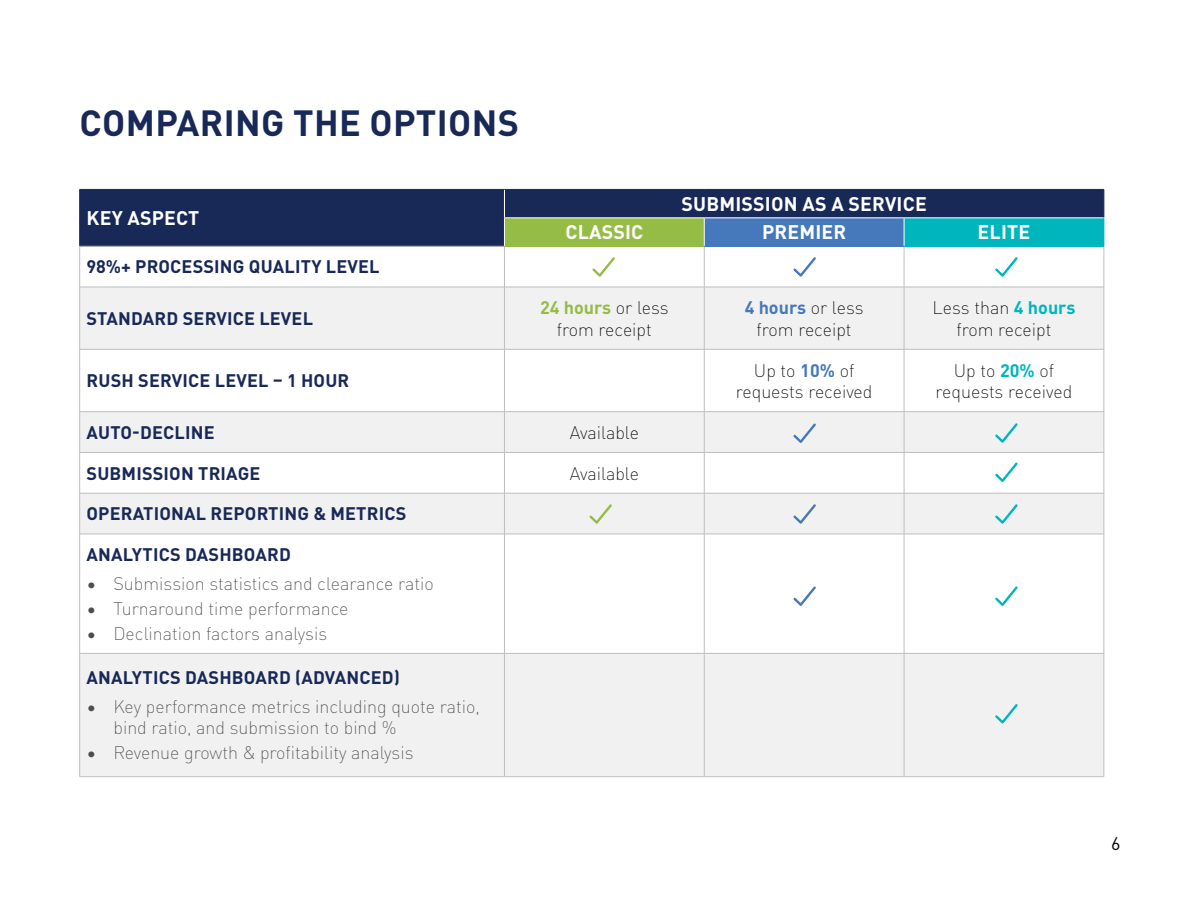
<style>
.page{position:relative;width:1188px;height:918px;background:#fff}
.page>*{position:absolute;margin:0;border:0;box-sizing:border-box;transform-origin:0 0}
.t1{font:700 36px "DINOT";letter-spacing:.01em;color:#182957}
.t2{font:700 19.5px "DINOT";letter-spacing:.01em;color:#fff}
.t3{font:300 expanded 18px/21.6px "DINOT";color:#4d4d4f}
.t4{font:700 18px "DINOT";letter-spacing:.01em;color:#182957}
.t5{font:300 expanded 18px/21.6px "DINOT";color:#000;text-align:center}
.t6{font:18px "DINOT";color:#000}
.s1{font-weight:700;font-stretch:normal;color:#95bc45}
.s2{font-weight:700;font-stretch:normal;color:#4678bc}
.s3{font-weight:700;font-stretch:normal;color:#00b6bd}
</style>
<div class="page">
<div style="left:80px;top:190px;width:1024px;height:56px;background:#182957"></div>
<div style="left:504px;top:218px;width:200px;height:28px;background:#95bc45"></div>
<div style="left:704px;top:218px;width:200px;height:28px;background:#4678bc"></div>
<div style="left:904px;top:218px;width:200px;height:28px;background:#00b6bd"></div>
<svg style="left:80px;top:288px;width:1024px;height:488px;fill:#f1f1f2"></svg>
<svg style="left:80px;top:535px;width:1024px;height:118px"></svg>
<hr style="left:504px;top:217px;width:200px;height:1px;background:#fff">
<svg style="left:504px;top:190px;width:1px;height:56px"></svg>
<hr style="left:704px;top:217px;width:200px;height:1px;background:#fff">
<svg style="left:704px;top:218px;width:1px;height:28px"></svg>
<hr style="left:904px;top:217px;width:200px;height:1px;background:#fff">
<svg style="left:904px;top:218px;width:1px;height:28px"></svg>
<hr style="left:79px;top:246px;width:1px;height:41px;background:#bcbec0">
<hr style="left:504px;top:246px;width:1px;height:41px;background:#bcbec0">
<hr style="left:704px;top:246px;width:1px;height:41px;background:#bcbec0">
<hr style="left:904px;top:246px;width:1px;height:41px;background:#bcbec0">
<hr style="left:1104px;top:246px;width:1px;height:41px;background:#bcbec0">
<hr style="left:80px;top:287px;width:424px;height:1px;background:#bcbec0">
<hr style="left:79px;top:287px;width:1px;height:62px;background:#bcbec0">
<hr style="left:504px;top:287px;width:200px;height:1px;background:#bcbec0">
<hr style="left:504px;top:287px;width:1px;height:62px;background:#bcbec0">
<hr style="left:704px;top:287px;width:200px;height:1px;background:#bcbec0">
<hr style="left:704px;top:287px;width:1px;height:62px;background:#bcbec0">
<hr style="left:904px;top:287px;width:200px;height:1px;background:#bcbec0">
<hr style="left:904px;top:287px;width:1px;height:62px;background:#bcbec0">
<hr style="left:1104px;top:287px;width:1px;height:62px;background:#bcbec0">
<hr style="left:80px;top:349px;width:424px;height:1px;background:#bcbec0">
<hr style="left:79px;top:350px;width:1px;height:62px;background:#bcbec0">
<hr style="left:504px;top:349px;width:200px;height:1px;background:#bcbec0">
<hr style="left:504px;top:350px;width:1px;height:62px;background:#bcbec0">
<hr style="left:704px;top:349px;width:200px;height:1px;background:#bcbec0">
<hr style="left:704px;top:350px;width:1px;height:62px;background:#bcbec0">
<hr style="left:904px;top:349px;width:200px;height:1px;background:#bcbec0">
<hr style="left:904px;top:350px;width:1px;height:62px;background:#bcbec0">
<hr style="left:1104px;top:350px;width:1px;height:62px;background:#bcbec0">
<hr style="left:80px;top:411px;width:424px;height:1px;background:#bcbec0">
<hr style="left:79px;top:412px;width:1px;height:40px;background:#bcbec0">
<hr style="left:504px;top:411px;width:200px;height:1px;background:#bcbec0">
<hr style="left:504px;top:412px;width:1px;height:40px;background:#bcbec0">
<hr style="left:704px;top:411px;width:200px;height:1px;background:#bcbec0">
<hr style="left:704px;top:412px;width:1px;height:40px;background:#bcbec0">
<hr style="left:904px;top:411px;width:200px;height:1px;background:#bcbec0">
<hr style="left:904px;top:412px;width:1px;height:40px;background:#bcbec0">
<hr style="left:1104px;top:412px;width:1px;height:40px;background:#bcbec0">
<hr style="left:80px;top:452px;width:424px;height:1px;background:#bcbec0">
<hr style="left:79px;top:453px;width:1px;height:40px;background:#bcbec0">
<hr style="left:504px;top:452px;width:200px;height:1px;background:#bcbec0">
<hr style="left:504px;top:453px;width:1px;height:40px;background:#bcbec0">
<hr style="left:704px;top:452px;width:200px;height:1px;background:#bcbec0">
<hr style="left:704px;top:453px;width:1px;height:40px;background:#bcbec0">
<hr style="left:904px;top:452px;width:200px;height:1px;background:#bcbec0">
<hr style="left:904px;top:453px;width:1px;height:40px;background:#bcbec0">
<hr style="left:1104px;top:453px;width:1px;height:40px;background:#bcbec0">
<hr style="left:904px;top:493px;width:200px;height:1px;background:#bcbec0">
<hr style="left:1104px;top:493px;width:1px;height:41px;background:#bcbec0">
<hr style="left:79px;top:534px;width:1px;height:119px;background:#bcbec0">
<hr style="left:504px;top:534px;width:1px;height:119px;background:#bcbec0">
<hr style="left:704px;top:534px;width:1px;height:119px;background:#bcbec0">
<hr style="left:904px;top:534px;width:200px;height:1px;background:#bcbec0">
<hr style="left:904px;top:534px;width:1px;height:119px;background:#bcbec0">
<hr style="left:1104px;top:534px;width:1px;height:119px;background:#bcbec0">
<hr style="left:80px;top:189px;width:424px;height:1px;background:#182957">
<svg style="left:79px;top:190px;width:1px;height:56px"></svg>
<hr style="left:80px;top:246px;width:424px;height:1px;background:#a2a1b6">
<hr style="left:504px;top:189px;width:200px;height:1px;background:#182957">
<hr style="left:704px;top:189px;width:200px;height:1px;background:#182957">
<hr style="left:904px;top:189px;width:200px;height:1px;background:#182957">
<svg style="left:1104px;top:190px;width:1px;height:56px"></svg>
<hr style="left:904px;top:246px;width:200px;height:1px;background:#00b6bd">
<hr style="left:504px;top:246px;width:200px;height:1px;background:#95bc45">
<hr style="left:704px;top:246px;width:200px;height:1px;background:#4678bc">
<hr style="left:80px;top:653px;width:424px;height:1px;background:#bcbec0">
<hr style="left:79px;top:654px;width:1px;height:123px;background:#bcbec0">
<hr style="left:80px;top:776px;width:424px;height:1px;background:#bcbec0">
<hr style="left:504px;top:653px;width:200px;height:1px;background:#bcbec0">
<hr style="left:504px;top:654px;width:1px;height:123px;background:#bcbec0">
<hr style="left:504px;top:776px;width:200px;height:1px;background:#bcbec0">
<hr style="left:704px;top:653px;width:200px;height:1px;background:#bcbec0">
<hr style="left:704px;top:654px;width:1px;height:123px;background:#bcbec0">
<hr style="left:704px;top:776px;width:200px;height:1px;background:#bcbec0">
<hr style="left:904px;top:653px;width:200px;height:1px;background:#bcbec0">
<hr style="left:904px;top:654px;width:1px;height:123px;background:#bcbec0">
<hr style="left:1104px;top:654px;width:1px;height:123px;background:#bcbec0">
<hr style="left:904px;top:776px;width:200px;height:1px;background:#bcbec0">
<hr style="left:80px;top:493px;width:424px;height:1px;background:#bcbec0">
<hr style="left:79px;top:493px;width:1px;height:41px;background:#bcbec0">
<hr style="left:80px;top:534px;width:424px;height:1px;background:#bcbec0">
<hr style="left:504px;top:493px;width:200px;height:1px;background:#bcbec0">
<hr style="left:504px;top:493px;width:1px;height:41px;background:#bcbec0">
<hr style="left:504px;top:534px;width:200px;height:1px;background:#bcbec0">
<hr style="left:704px;top:493px;width:200px;height:1px;background:#bcbec0">
<hr style="left:704px;top:493px;width:1px;height:41px;background:#bcbec0">
<hr style="left:904px;top:493px;width:1px;height:41px;background:#bcbec0">
<hr style="left:704px;top:534px;width:200px;height:1px;background:#bcbec0">
<svg style="left:592px;top:257px;width:23px;height:20px"></svg>
<svg style="left:793px;top:257px;width:23px;height:20px"></svg>
<svg style="left:995px;top:257px;width:23px;height:20px"></svg>
<svg style="left:993px;top:460px;width:27px;height:24px"></svg>
<svg style="left:791px;top:421px;width:27px;height:24px"></svg>
<svg style="left:993px;top:502px;width:27px;height:24px"></svg>
<svg style="left:993px;top:584px;width:27px;height:24px"></svg>
<svg style="left:791px;top:502px;width:27px;height:24px"></svg>
<svg style="left:993px;top:702px;width:27px;height:24px"></svg>
<svg style="left:993px;top:421px;width:27px;height:24px"></svg>
<svg style="left:791px;top:584px;width:27px;height:24px"></svg>
<svg style="left:587px;top:502px;width:27px;height:24px"></svg>
<h1 class="t1" style="left:80px;top:95px;width:441px">COMPARING THE OPTIONS</h1>
<p class="t2" style="left:87px;top:203px;width:114px">KEY ASPECT</p>
<p class="t2" style="left:682px;top:189px;width:247px">SUBMISSION AS A SERVICE</p>
<p class="t2" style="left:565px;top:217px;width:79px">CLASSIC</p>
<p class="t2" style="left:762px;top:217px;width:86px">PREMIER</p>
<p class="t2" style="left:978px;top:217px;width:54px">ELITE</p>
<p class="t4" style="left:86px;top:253px;width:295px">98%+ PROCESSING QUALITY LEVEL</p>
<p class="t4" style="left:87px;top:304px;width:228px">STANDARD SERVICE LEVEL</p>
<p class="t5" style="left:540px;top:296px;width:130px"><span class="s1">24 hours</span> or less from receipt</p>
<p class="t5" style="left:745px;top:296px;width:120px"><span class="s2">4 hours</span> or less from receipt</p>
<p class="t5" style="left:933px;top:296px;width:144px">Less than <span class="s3">4 hours </span>from receipt</p>
<p class="t4" style="left:87px;top:367px;width:264px">RUSH SERVICE LEVEL – 1 HOUR</p>
<p class="t5" style="left:736px;top:358px;width:138px">Up to <span class="s2">10%</span> of requests received</p>
<p class="t5" style="left:936px;top:358px;width:138px">Up to <span class="s3">20%</span> of requests received</p>
<p class="t4" style="left:87px;top:418px;width:130px">AUTO-DECLINE</p>
<p class="t5" style="left:570px;top:421px;width:71px">Available</p>
<p class="t4" style="left:87px;top:459px;width:176px">SUBMISSION TRIAGE</p>
<p class="t5" style="left:570px;top:461px;width:71px">Available</p>
<p class="t4" style="left:87px;top:500px;width:321px">OPERATIONAL REPORTING &amp; METRICS</p>
<p class="t4" style="left:87px;top:541px;width:206px">ANALYTICS DASHBOARD</p>
<p class="t3" style="left:86px;top:571px;width:349px">• Submission statistics and clearance ratio</p>
<p class="t3" style="left:86px;top:597px;width:264px">• Turnaround time performance</p>
<p class="t3" style="left:86px;top:622px;width:242px">• Declination factors analysis</p>
<p class="t4" style="left:87px;top:664px;width:315px">ANALYTICS DASHBOARD (ADVANCED)</p>
<p class="t3" style="left:113px;top:695px;width:368px;text-indent:-27px">• Key performance metrics including quote ratio, bind ratio, and submission to bind %</p>
<p class="t3" style="left:86px;top:741px;width:329px">• Revenue growth &amp; profitability analysis</p>
<p class="t6" style="left:1111px;top:830px;width:11px">6</p>
</div>
